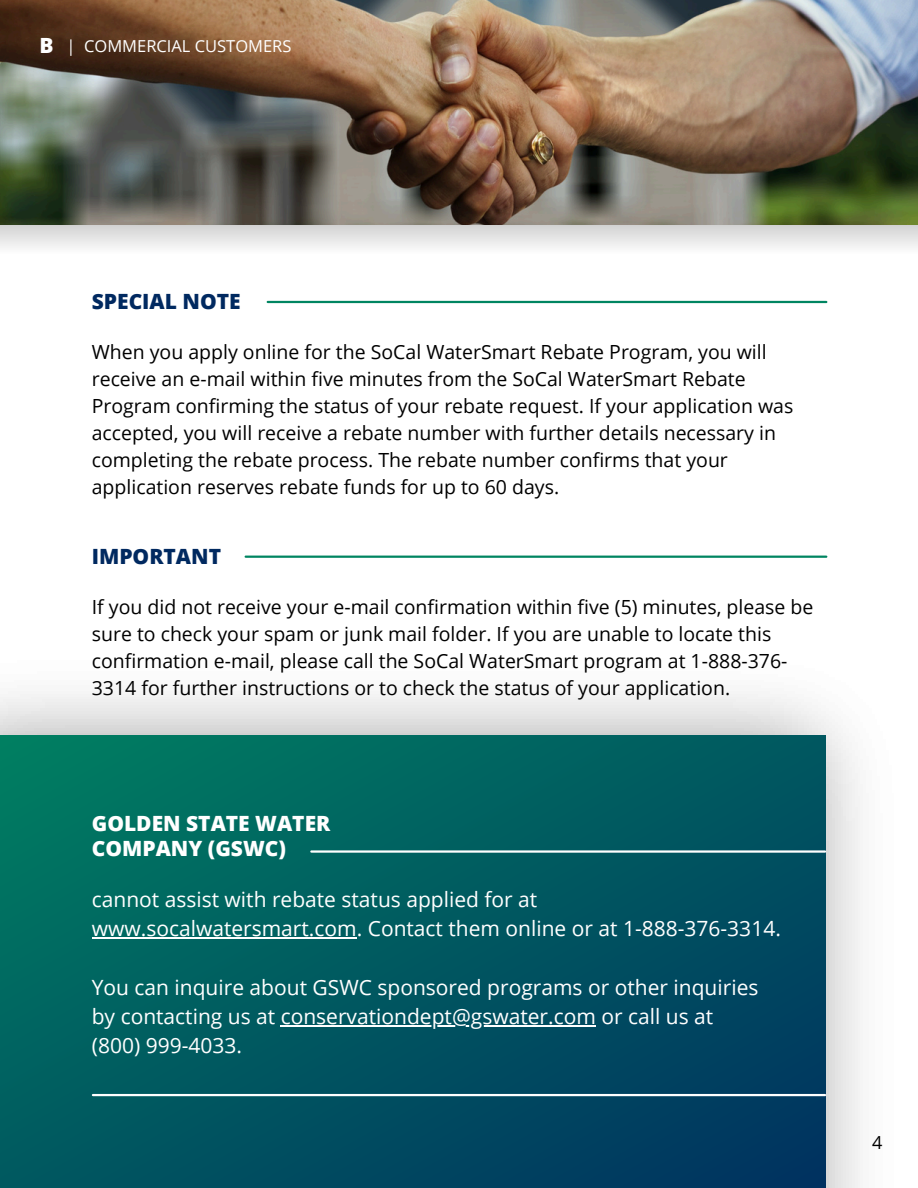
<style>
.page{position:relative;width:918px;height:1188px;background:#fff}
.page>*{position:absolute;margin:0;border:0;box-sizing:border-box;transform-origin:0 0}
.t1{font:21px/29.2px "Open Sans";color:#fff}
.t2{font:800 21px/24.8px "Open Sans";color:#fff}
.t3{font:800 21px "Open Sans";color:#002960}
.t4{font:19.5px/27px "Open Sans";color:#000}
.t5{font:18px "Open Sans";color:#000}
.t6{font:16.5px "Open Sans";color:#fff}
</style>
<div class="page">
<img style="left:0;top:224px;width:918px;height:24px">
<img style="left:0;top:0;width:918px;height:224px">
<img style="left:0;top:694px;width:860px;height:494px">
<svg style="left:0;top:736px;width:826px;height:452px;background:#005860"></svg>
<hr style="left:311px;top:850px;width:514px;height:3px;background:#fff">
<hr style="left:93px;top:1094px;width:732px;height:2px;background:#fff">
<hr style="left:92px;top:937px;width:265px;height:1px;background:#fff">
<hr style="left:281px;top:1025px;width:315px;height:1px;background:#fff">
<hr style="left:268px;top:301px;width:558px;height:2px;background:#008561">
<hr style="left:246px;top:556px;width:580px;height:2px;background:#008561">
<p class="t2" style="left:40px;top:33px;width:16px">B</p>
<p class="t6" style="left:67px;top:35px;width:227px">| COMMERCIAL CUSTOMERS</p>
<p class="t3" style="left:92px;top:287px;width:150px">SPECIAL NOTE</p>
<p class="t4" style="left:92px;top:338px;width:703px">When you apply online for the SoCal WaterSmart Rebate Program, you will receive an e-mail within five minutes from the SoCal WaterSmart Rebate Program confirming the status of your rebate request. If your application was accepted, you will receive a rebate number with further details necessary in completing the rebate process. The rebate number confirms that your application reserves rebate funds for up to 60 days.</p>
<p class="t3" style="left:92px;top:542px;width:131px">IMPORTANT</p>
<h2 class="t4" style="left:92px;top:593px;width:723px">If you did not receive your e-mail confirmation within five (5) minutes, please be sure to check your spam or junk mail folder. If you are unable to locate this confirmation e-mail, please call the SoCal WaterSmart program at 1-888-376- 3314 for further instructions or to check the status of your application.</h2>
<h1 class="t2" style="left:92px;top:810px;width:240px">GOLDEN STATE WATER<br>COMPANY (GSWC)</h1>
<p class="t1" style="left:92px;top:884px;width:691px">cannot assist with rebate status applied for at www.socalwatersmart.com. Contact them online or at 1-888-376-3314.</p>
<h2 class="t1" style="left:92px;top:972px;width:668px">You can inquire about GSWC sponsored programs or other inquiries by contacting us at conservationdept@gswater.com or call us at</h2>
<h1 class="t1" style="left:92px;top:1030px;width:152px">(800) 999-4033.</h1>
<p class="t5" style="left:872px;top:1130px;width:12px">4</p>
</div>
